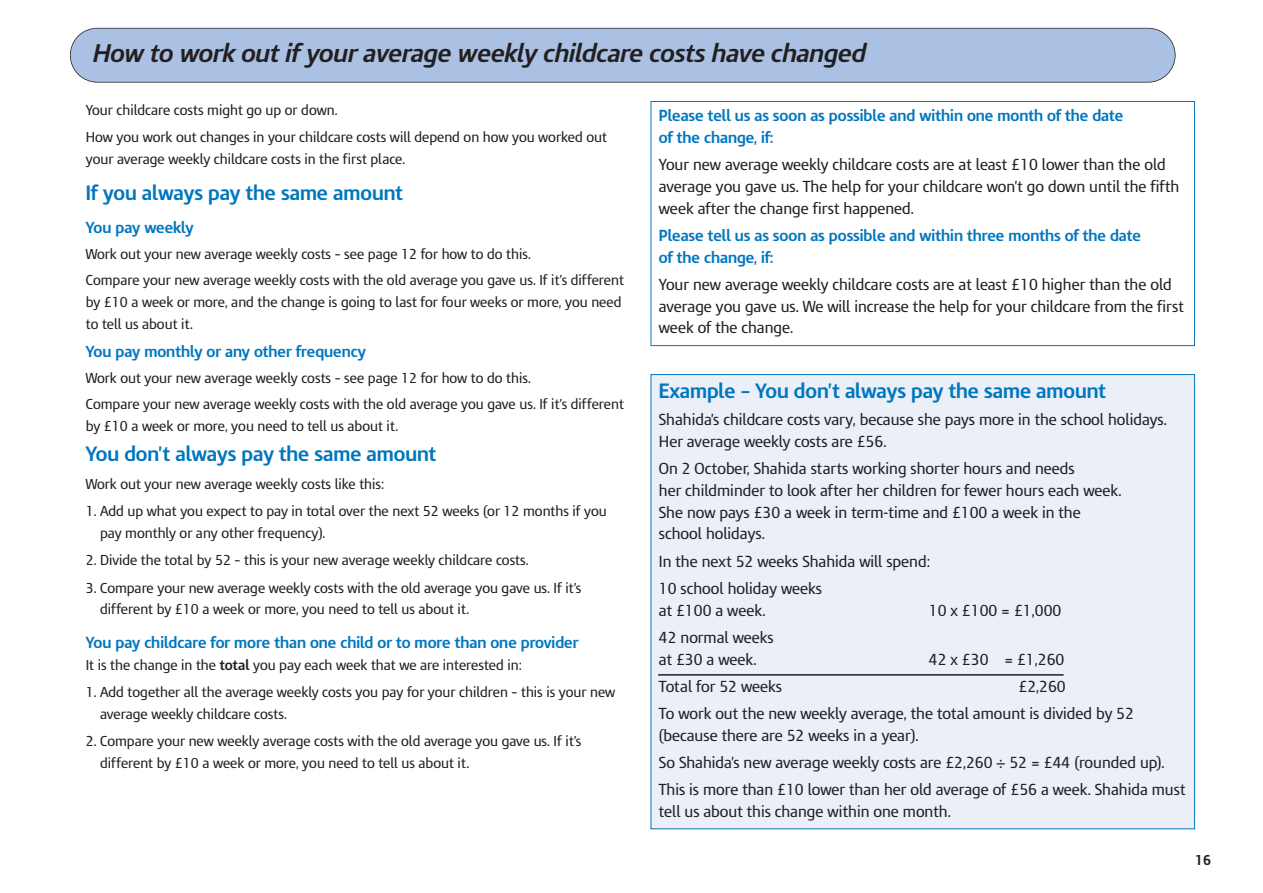
<style>
.page{position:relative;width:1263px;height:893px;background:#fff}
.page>*{position:absolute;margin:0;border:0;box-sizing:border-box;transform-origin:0 0}
.t1{font:italic 700 24px "IR Modena";color:#231f20}
.t2{font:700 19.5px "IR Modena";color:#0076be}
.t3{font:15px/21.8px "IR Modena";color:#231f20}
.t4{font:700 15px/21.8px "IR Modena";color:#0076be}
.t5{font:13.5px/21.8px "IR Modena";color:#231f20}
.t6{font:700 13.5px "IR Modena";color:#231f20}
.s1{font-weight:700}
</style>
<div class="page">
<svg style="left:650px;top:565px;width:1px;height:23px"></svg>
<svg style="left:650px;top:169px;width:1px;height:166px"></svg>
<svg style="left:650px;top:374px;width:1px;height:114px"></svg>
<div style="left:70px;top:28px;width:1105px;height:54px;background:#abc1e3;border-radius:27px"></div>
<div style="left:70px;top:28px;width:1105px;height:55px;border:2px solid #231f20;border-radius:27px"></div>
<div style="left:651px;top:101px;width:544px;height:245px;border:1px solid #0076be"></div>
<div style="left:651px;top:375px;width:543px;height:453px;background:#eaeff8"></div>
<hr style="left:658px;top:674px;width:406px;height:2px;background:#231f20">
<h1 class="t1" style="left:92px;top:44px;width:774px">How to work out if your average weekly childcare costs have changed</h1>
<p class="t5" style="left:86px;top:98px;width:523px;line-height:27.2px">Your childcare costs might go up or down.<br>How you work out changes in your childcare costs will depend on how you worked out</p>
<p class="t5" style="left:86px;top:150px;width:321px">your average weekly childcare costs in the first place.</p>
<h2 class="t2" style="left:86px;top:185px;width:319px">If you always pay the same amount</h2>
<p class="t4" style="left:86px;top:218px;width:109px">You pay weekly</p>
<p class="t5" style="left:86px;top:243px;width:540px;line-height:26px">Work out your new average weekly costs – see page 12 for how to do this.<br>Compare your new average weekly costs with the old average you gave us. If it’s different</p>
<p class="t5" style="left:86px;top:293px;width:537px">by £10 a week or more, and the change is going to last for four weeks or more, you need to tell us about it.</p>
<p class="t4" style="left:86px;top:342px;width:282px">You pay monthly or any other frequency</p>
<p class="t5" style="left:86px;top:366px;width:540px;line-height:26px">Work out your new average weekly costs – see page 12 for how to do this.<br>Compare your new average weekly costs with the old average you gave us. If it’s different</p>
<p class="t5" style="left:86px;top:416px;width:314px">by £10 a week or more, you need to tell us about it.</p>
<h2 class="t2" style="left:86px;top:447px;width:352px">You don’t always pay the same amount</h2>
<p class="t5" style="left:86px;top:475px;width:300px">Work out your new average weekly costs like this:</p>
<p class="t5" style="left:100px;top:502px;width:508px;text-indent:-14px">1. Add up what you expect to pay in total over the next 52 weeks (or 12 months if you pay monthly or any other frequency).</p>
<p class="t5" style="left:86px;top:551px;width:444px">2. Divide the total by 52 – this is your new average weekly childcare costs.</p>
<p class="t5" style="left:100px;top:578px;width:483px;text-indent:-14px">3. Compare your new average weekly costs with the old average you gave us. If it’s different by £10 a week or more, you need to tell us about it.</p>
<p class="t4" style="left:86px;top:633px;width:494px">You pay childcare for more than one child or to more than one provider</p>
<p class="t5" style="left:86px;top:655px;width:438px">It is the change in the <span class="s1">total</span> you pay each week that we are interested in:</p>
<p class="t5" style="left:100px;top:682px;width:517px;text-indent:-14px">1. Add together all the average weekly costs you pay for your children – this is your new average weekly childcare costs.</p>
<p class="t5" style="left:100px;top:731px;width:483px;text-indent:-14px">2. Compare your new weekly average costs with the old average you gave us. If it’s different by £10 a week or more, you need to tell us about it.</p>
<p class="t4" style="left:659px;top:106px;width:466px">Please tell us as soon as possible and within one month of the date of the change, if:</p>
<p class="t3" style="left:659px;top:155px;width:522px">Your new average weekly childcare costs are at least £10 lower than the old average you gave us. The help for your childcare won’t go down until the fifth week after the change first happened.</p>
<p class="t4" style="left:659px;top:226px;width:484px">Please tell us as soon as possible and within three months of the date of the change, if:</p>
<p class="t3" style="left:659px;top:275px;width:526px">Your new average weekly childcare costs are at least £10 higher than the old average you gave us. We will increase the help for your childcare from the first week of the change.</p>
<h2 class="t2" style="left:659px;top:384px;width:449px">Example – You don’t always pay the same amount</h2>
<p class="t3" style="left:659px;top:410px;width:509px">Shahida’s childcare costs vary, because she pays more in the school holidays.<br>Her average weekly costs are £56.</p>
<p class="t3" style="left:659px;top:459px;width:464px">On 2 October, Shahida starts working shorter hours and needs<br>her childminder to look after her children for fewer hours each week.<br>She now pays £30 a week in term-time and £100 a week in the school holidays.</p>
<p class="t3" style="left:659px;top:549px;width:273px;line-height:27.2px">In the next 52 weeks Shahida will spend:<br>10 school holiday weeks</p>
<p class="t3" style="left:659px;top:601px;width:108px">at £100 a week.</p>
<p class="t3" style="left:929px;top:601px;width:134px">10 x £100 = £1,000</p>
<p class="t3" style="left:659px;top:628px;width:116px">42 normal weeks at £30 a week.</p>
<p class="t3" style="left:929px;top:649px;width:137px">42 x £30 = £1,260</p>
<p class="t3" style="left:659px;top:677px;width:125px">Total for 52 weeks</p>
<p class="t3" style="left:659px;top:674px;width:477px;line-height:27.2px;text-indent:360px">£2,260<br>To work out the new weekly average, the total amount is divided by 52</p>
<p class="t3" style="left:659px;top:723px;width:528px;line-height:27.2px">(because there are 52 weeks in a year).<br>So Shahida’s new average weekly costs are £2,260 ÷ 52 = £44 (rounded up).<br>This is more than £10 lower than her old average of £56 a week. Shahida must</p>
<p class="t3" style="left:659px;top:802px;width:293px">tell us about this change within one month.</p>
<p class="t6" style="left:1195px;top:854px;width:17px">16</p>
</div>
